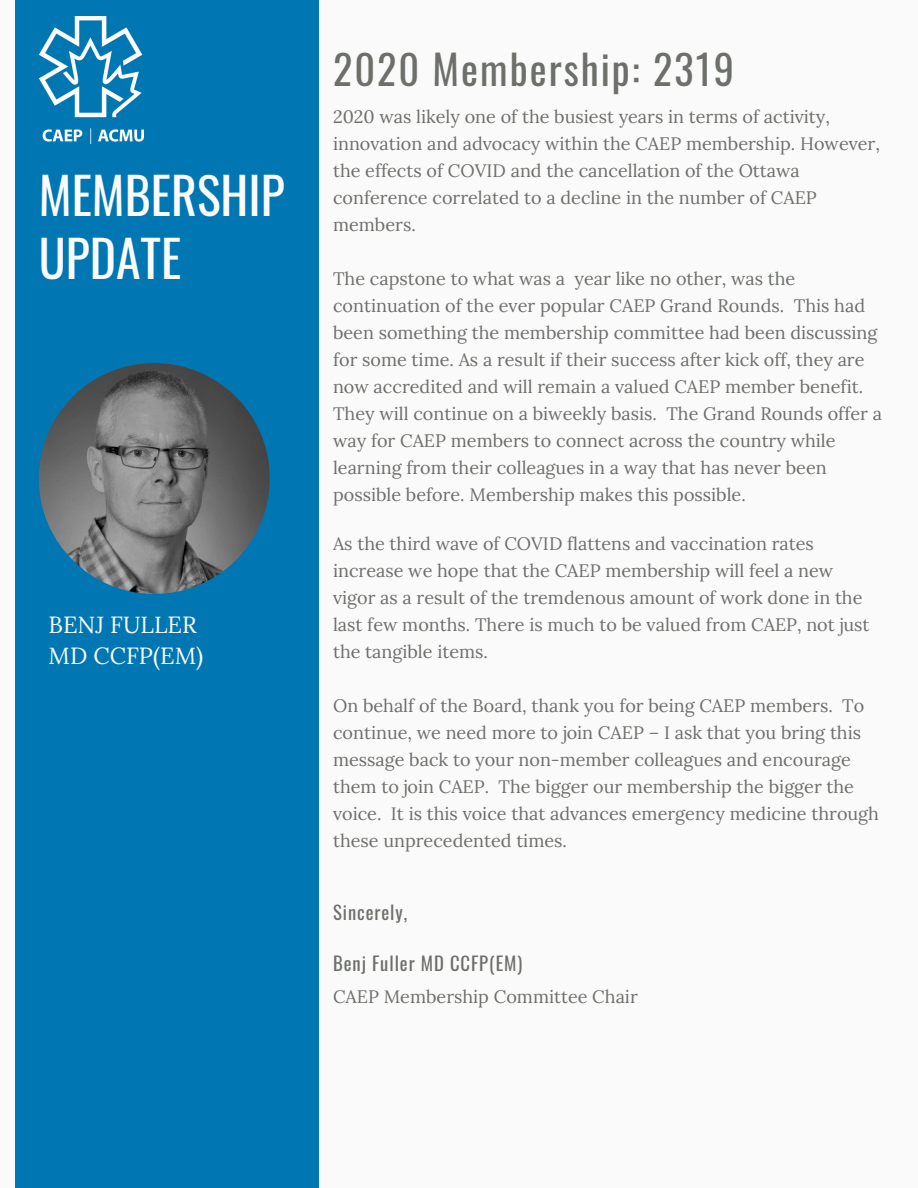
<style>
.page{position:relative;width:918px;height:1188px;background:#fafafa}
.page>*{position:absolute;margin:0;border:0;box-sizing:border-box;transform-origin:0 0}
.t1{font:49.8px "Oswald";color:#fafafa}
.t2{font:40.35px "Oswald";letter-spacing:.05em;color:#6c6f6a}
.t3{font:23.4px "Lora";color:#fafafa}
.t4{font:18.6px "Oswald";letter-spacing:.05em;color:#6c6f6a}
.t5{font:18px/27px "Lora";color:#6c6f6a}
</style>
<div class="page">
<div style="left:16px;top:0;width:302px;height:1188px;background:#0077b2"></div>
<img style="left:40px;top:16px;width:103px;height:127px">
<img style="left:39px;top:363px;width:231px;height:231px;border-radius:50%">
<p class="t1" style="left:39px;top:157px;width:247px">MEMBERSHIP</p>
<p class="t1" style="left:39px;top:219px;width:144px">UPDATE</p>
<p class="t3" style="left:49px;top:609px;width:150px">BENJ FULLER</p>
<p class="t3" style="left:49px;top:641px;width:156px">MD CCFP(EM)</p>
<p class="t2" style="left:333px;top:38px;width:402px">2020 Membership: 2319</p>
<p class="t5" style="left:333px;top:103px;width:548px">2020 was likely one of the busiest years in terms of activity, innovation and advocacy within the CAEP membership. However, the effects of COVID and the cancellation of the Ottawa conference correlated to a decline in the number of CAEP members.</p>
<p class="t5" style="left:333px;top:265px;width:550px">The capstone to what was a year like no other, was the continuation of the ever popular CAEP Grand Rounds. This had been something the membership committee had been discussing for some time. As a result if their success after kick off, they are now accredited and will remain a valued CAEP member benefit.<br>They will continue on a biweekly basis. The Grand Rounds offer a way for CAEP members to connect across the country while learning from their colleagues in a way that has never been possible before. Membership makes this possible.</p>
<p class="t5" style="left:333px;top:529px;width:538px">As the third wave of COVID flattens and vaccination rates increase we hope that the CAEP membership will feel a new vigor as a result of the tremdenous amount of work done in the last few months. There is much to be valued from CAEP, not just the tangible items.</p>
<p class="t5" style="left:333px;top:691px;width:547px">On behalf of the Board, thank you for being CAEP members. To continue, we need more to join CAEP – I ask that you bring this message back to your non-member colleagues and encourage them to join CAEP. The bigger our membership the bigger the voice. It is this voice that advances emergency medicine through these unprecedented times.</p>
<p class="t4" style="left:333px;top:898px;width:76px">Sincerely,</p>
<p class="t4" style="left:333px;top:949px;width:191px">Benj Fuller MD CCFP(EM)</p>
<p class="t5" style="left:333px;top:983px;width:306px">CAEP Membership Committee Chair</p>
</div>
